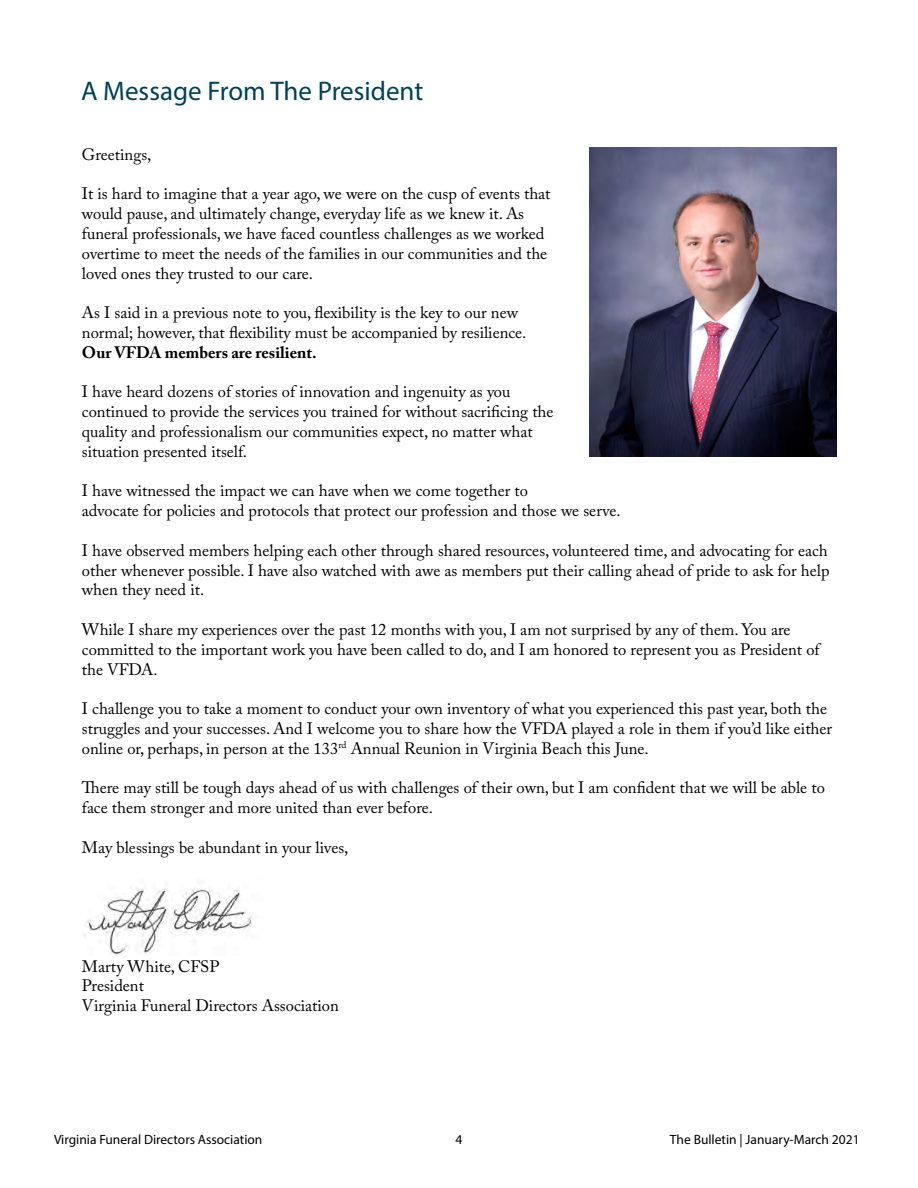
<style>
.page{position:relative;width:918px;height:1188px;background:#fff}
.page>*{position:absolute;margin:0;border:0;box-sizing:border-box;transform-origin:0 0}
.t1{font:27px "Myriad Pro";color:#00415a}
.t2{font:16.5px/19.8px "Adobe Caslon Pro";color:#000}
.t3{font:700 16.5px "Adobe Caslon Pro";color:#000}
.t4{font:13.5px "Myriad Pro";color:#000}
</style>
<div class="page">
<img style="left:84px;top:887px;width:170px;height:69px">
<img style="left:589px;top:148px;width:247px;height:308px">
<h1 class="t1" style="left:81px;top:75px;width:344px">A Message From The President</h1>
<p class="t2" style="left:82px;top:144px;width:71px">Greetings,</p>
<p class="t2" style="left:82px;top:184px;width:470px">It is hard to imagine that a year ago, we were on the cusp of events that would pause, and ultimately change, everyday life as we knew it. As funeral professionals, we have faced countless challenges as we worked overtime to meet the needs of the families in our communities and the loved ones they trusted to our care.</p>
<p class="t2" style="left:82px;top:303px;width:446px">As I said in a previous note to you, flexibility is the key to our new normal; however, that flexibility must be accompanied by resilience.</p>
<p class="t3" style="left:82px;top:342px;width:236px">Our VFDA members are resilient.</p>
<p class="t2" style="left:82px;top:382px;width:473px">I have heard dozens of stories of innovation and ingenuity as you continued to provide the services you trained for without sacrificing the quality and professionalism our communities expect, no matter what situation presented itself.</p>
<p class="t2" style="left:82px;top:481px;width:540px">I have witnessed the impact we can have when we come together to<br>advocate for policies and protocols that protect our profession and those we serve.</p>
<p class="t2" style="left:82px;top:540px;width:749px;text-align:justify">I have observed members helping each other through shared resources, volunteered time, and advocating for each other whenever possible. I have also watched with awe as members put their calling ahead of pride to ask for help when they need it.</p>
<p class="t2" style="left:82px;top:619px;width:739px">While I share my experiences over the past 12 months with you, I am not surprised by any of them. You are committed to the important work you have been called to do, and I am honored to represent you as President of the VFDA.</p>
<p class="t2" style="left:82px;top:699px;width:752px">I challenge you to take a moment to conduct your own inventory of what you experienced this past year, both the struggles and your successes. And I welcome you to share how the VFDA played a role in them if you’d like either online or, perhaps, in person at the 133<sup>rd</sup> Annual Reunion in Virginia Beach this June.</p>
<p class="t2" style="left:82px;top:778px;width:745px">There may still be tough days ahead of us with challenges of their own, but I am confident that we will be able to face them stronger and more united than ever before.</p>
<p class="t2" style="left:82px;top:837px;width:268px">May blessings be abundant in your lives,</p>
<p class="t2" style="left:82px;top:956px;width:258px">Marty White, CFSP<br>President<br>Virginia Funeral Directors Association</p>
<p class="t4" style="left:54px;top:1131px;width:210px">Virginia Funeral Directors Association</p>
<p class="t4" style="left:456px;top:1131px;width:8px">4</p>
<p class="t4" style="left:670px;top:1131px;width:191px">The Bulletin | January-March 2021</p>
</div>
